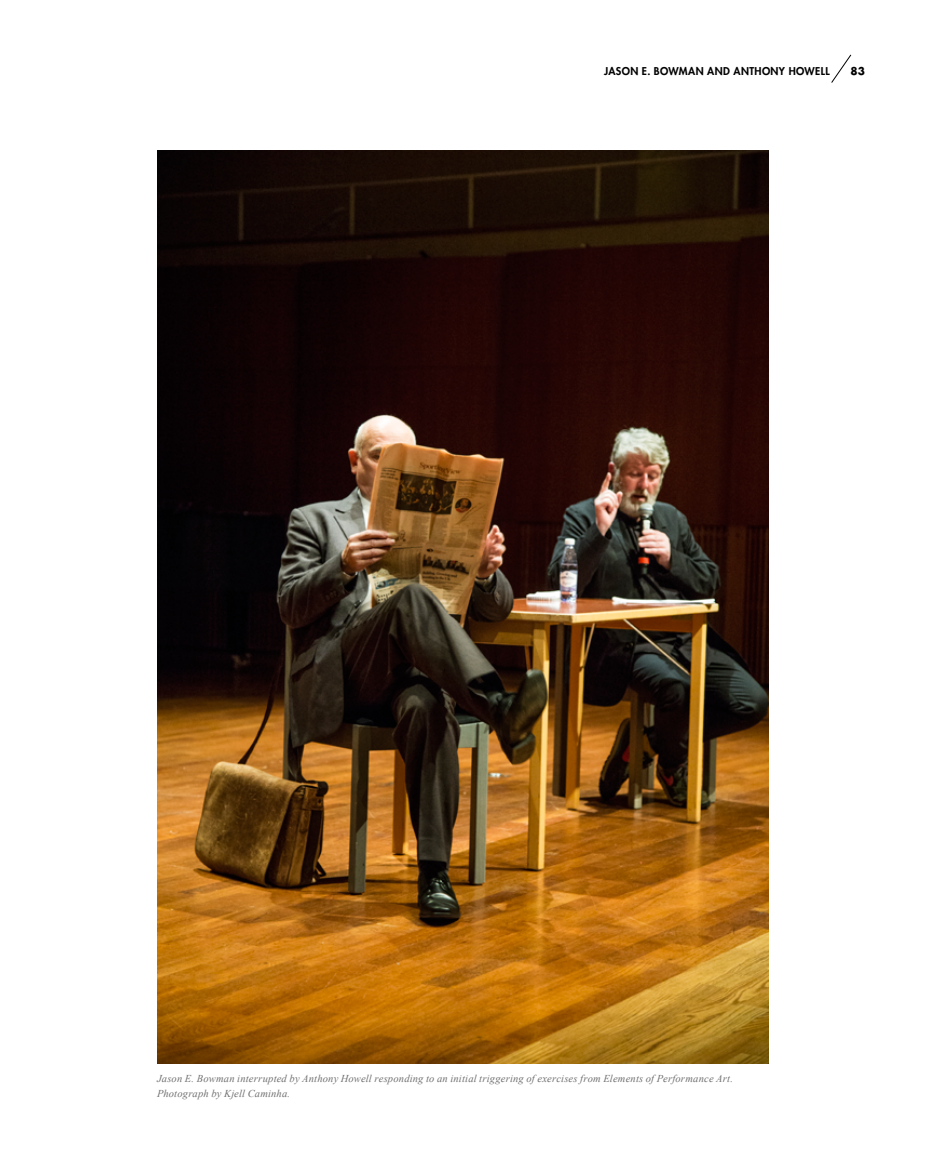
<style>
.page{position:relative;width:936px;height:1170px;background:#fff}
.page>*{position:absolute;margin:0;border:0;box-sizing:border-box;transform-origin:0 0}
.t1{font:italic 10.5px/15px "Times New Roman";letter-spacing:.015em;color:#706f6f}
.t2{font:800 10.5px "Futura Std";letter-spacing:.035em;color:#000}
.t3{font:700 10.5px "Futura Std";color:#000}
</style>
<div class="page">
<svg style="left:831px;top:54px;width:20px;height:29px"></svg>
<img style="left:157px;top:151px;width:611px;height:912px">
<p class="t2" style="left:604px;top:64px;width:227px">JASON E. BOWMAN AND ANTHONY HOWELL</p>
<p class="t3" style="left:850px;top:64px;width:16px">83</p>
<p class="t1" style="left:157px;top:1070px;width:577px">Jason E. Bowman interrupted by Anthony Howell responding to an initial triggering of exercises from Elements of Performance Art.<br>Photograph by Kjell Caminha.</p>
</div>
